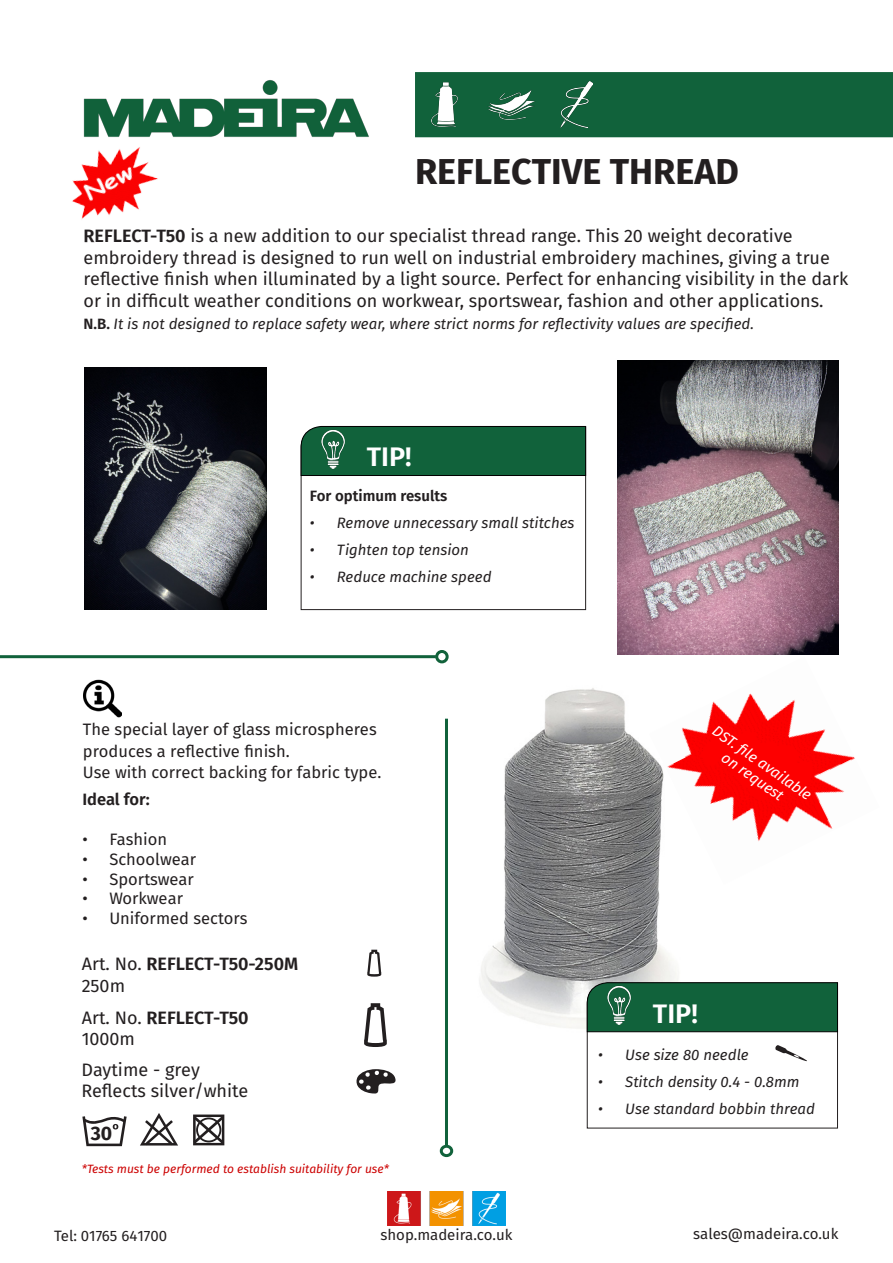
<style>
.page{position:relative;width:893px;height:1263px;background:#fff}
.page>*{position:absolute;margin:0;border:0;box-sizing:border-box;transform-origin:0 0}
.t1{font:700 36px "Fira Sans";color:#231f20}
.t2{font:600 27px "Fira Sans";color:#fff}
.t3{font:700 19.5px "Fira Sans";color:#231f20}
.t4{font:18px "Fira Sans";color:#231f20}
.t5{font:600 18px "Fira Sans";color:#231f20}
.t6{font:16.5px/21.6px "Fira Sans";color:#231f20}
.t7{font:600 16.5px "Fira Sans";letter-spacing:-.005em;color:#231f20}
.t8{font:italic 15px "Fira Sans";color:#231f20}
.t9{font:15px "Fira Sans";color:#231f20}
.t10{font:italic 15px/16.5px "Fira Sans";color:#fff;text-align:center}
.t11{font:600 15px "Fira Sans";color:#231f20}
.t12{font:italic 12px "Fira Sans";color:#c00}
.s1{font-weight:600}
.s2{font-weight:600;font-style:normal}
.s3{font-weight:400}
</style>
<div class="page">
<img style="left:479px;top:649px;width:230px;height:400px">
<img style="left:83px;top:80px;width:286px;height:57px">
<div style="left:415px;top:72px;width:478px;height:66px;background:#11623b"></div>
<img style="left:72px;top:132px;width:94px;height:88px">
<img style="left:85px;top:368px;width:181px;height:242px">
<hr style="left:0;top:655px;width:436px;height:3px;background:#11623b">
<div style="left:435px;top:650px;width:14px;height:13px;border:3px solid #11623b;border-radius:50%"></div>
<hr style="left:445px;top:719px;width:3px;height:426px;background:#11623b">
<div style="left:440px;top:1145px;width:13px;height:12px;border:3px solid #11623b;border-radius:50%"></div>
<svg style="left:82px;top:1116px;width:45px;height:30px"></svg>
<svg style="left:140px;top:1113px;width:38px;height:32px"></svg>
<svg style="left:193px;top:1114px;width:31px;height:31px"></svg>
<img style="left:585px;top:977px;width:54px;height:49px">
<svg style="left:587px;top:982px;width:251px;height:146px"></svg>
<svg style="left:356px;top:1069px;width:40px;height:25px"></svg>
<img style="left:387px;top:1191px;width:119px;height:34px">
<img style="left:83px;top:680px;width:39px;height:38px">
<svg style="left:364px;top:1003px;width:23px;height:44px"></svg>
<img style="left:649px;top:656px;width:206px;height:229px">
<svg style="left:301px;top:476px;width:285px;height:134px"></svg>
<div style="left:301px;top:426px;width:285px;height:50px;background:#11623b"></div>
<img style="left:300px;top:426px;width:53px;height:44px">
<img style="left:618px;top:360px;width:220px;height:294px">
<svg style="left:367px;top:950px;width:14px;height:27px"></svg>
<img style="left:431px;top:82px;width:161px;height:46px">
<p class="t1" style="left:415px;top:146px;width:326px">REFLECTIVE THREAD</p>
<p class="t4" style="left:84px;top:223px;width:710px"><span class="s1">REFLECT-T50</span> is a new addition to our specialist thread range. This 20 weight decorative</p>
<p class="t4" style="left:84px;top:245px;width:748px">embroidery thread is designed to run well on industrial embroidery machines, giving a true</p>
<p class="t4" style="left:84px;top:266px;width:766px">reflective finish when illuminated by a light source. Perfect for enhancing visibility in the dark</p>
<p class="t4" style="left:84px;top:288px;width:741px">or in difficult weather conditions on workwear, sportswear, fashion and other applications.</p>
<p class="t8" style="left:84px;top:313px;width:672px"><span class="s2">N.B.</span> It is not designed to replace safety wear, where strict norms for reflectivity values are specified.</p>
<p class="t2" style="left:367px;top:435px;width:46px">TIP!</p>
<p class="t11" style="left:310px;top:483px;width:139px">For optimum results</p>
<p class="t8" style="left:310px;top:512px;width:266px">• Remove unnecessary small stitches</p>
<p class="t8" style="left:310px;top:539px;width:161px">• Tighten top tension</p>
<p class="t8" style="left:310px;top:566px;width:183px">• Reduce machine speed</p>
<p class="t6" style="left:83px;top:720px;width:295px">The special layer of glass microspheres produces a reflective finish.</p>
<p class="t6" style="left:83px;top:762px;width:300px">Use with correct backing for fabric type.</p>
<p class="t7" style="left:82px;top:786px;width:69px">Ideal for:</p>
<p class="t6" style="left:82px;top:830px;width:86px">• Fashion</p>
<p class="t6" style="left:82px;top:849px;width:115px">• Schoolwear</p>
<p class="t6" style="left:82px;top:869px;width:113px">• Sportswear</p>
<p class="t6" style="left:82px;top:889px;width:102px">• Workwear</p>
<p class="t6" style="left:82px;top:909px;width:167px">• Uniformed sectors</p>
<p class="t5" style="left:82px;top:949px;width:218px"><span class="s3">Art. No.</span> REFLECT-T50-250M</p>
<p class="t4" style="left:82px;top:973px;width:45px">250m</p>
<p class="t10" style="left:718px;top:723px;width:119px;rotate:35deg">DST. fi le available on request</p>
<p class="t5" style="left:82px;top:1002px;width:168px"><span class="s3">Art. No.</span> REFLECT-T50</p>
<p class="t2" style="left:653px;top:991px;width:46px">TIP!</p>
<p class="t4" style="left:82px;top:1026px;width:55px">1000m</p>
<p class="t4" style="left:82px;top:1057px;width:120px">Daytime - grey</p>
<p class="t4" style="left:82px;top:1078px;width:168px">Reflects silver/white</p>
<p class="t8" style="left:598px;top:1044px;width:152px">• Use size 80 needle</p>
<p class="t8" style="left:598px;top:1071px;width:203px">• Stitch density 0.4 - 0.8mm</p>
<p class="t8" style="left:598px;top:1098px;width:218px">• Use standard bobbin thread</p>
<p class="t3" style="left:91px;top:1119px;width:23px">30</p>
<p class="t12" style="left:82px;top:1160px;width:309px">*Tests must be performed to establish suitability for use*</p>
<p class="t9" style="left:54px;top:1225px;width:115px">Tel: 01765 641700</p>
<p class="t9" style="left:380px;top:1224px;width:133px">shop.madeira.co.uk</p>
<p class="t9" style="left:693px;top:1223px;width:147px">sales@madeira.co.uk</p>
</div>
